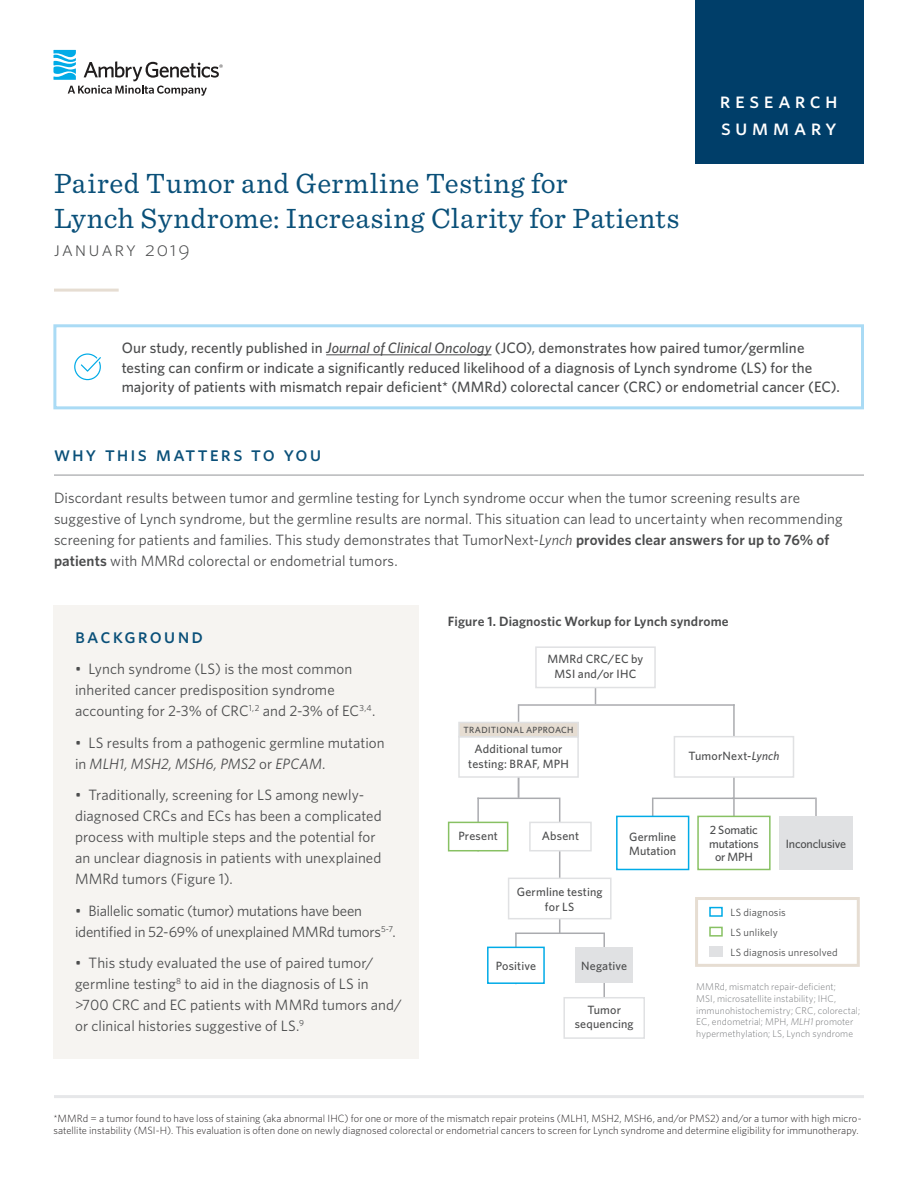
<style>
.page{position:relative;width:918px;height:1188px;background:#fff}
.page>*{position:absolute;margin:0;border:0;box-sizing:border-box;transform-origin:0 0}
.t1{font:29.25px/34.5px "Sentinel";letter-spacing:.015em;color:#0a5079}
.Titles{font:22.5px/27px "Whitney Medium SC";letter-spacing:.195em;color:#fff}
.t2{font:21px "Whitney Medium SC";letter-spacing:.1em;color:#0a5079}
.t3{font:21px "Whitney Light SC";letter-spacing:.1em;color:#4b4c4d}
.t4{font:15px/21px "Whitney";letter-spacing:.005em;color:#4b4c4d}
.t5{font:500 15px/19.5px "Whitney";letter-spacing:.005em;color:#4b4c4d}
.t6{font:15px/21px "Whitney";letter-spacing:-.015em;color:#4b4c4d}
.t7{font:600 13.5px "Whitney";letter-spacing:.01em;color:#4b4c4d}
.t8{font:500 12px/14.4px "Whitney";letter-spacing:.01em;color:#4b4c4d;text-align:center}
.t9{font:500 12px/13.5px "Whitney";letter-spacing:-.015em;color:#4b4c4d;text-align:center}
.t10{font:300 10.5px/12.6px "Whitney";letter-spacing:.005em;color:#231f20}
.t11{font:10.5px "Whitney";letter-spacing:.015em;color:#4b4c4d}
.t12{font:300 9.75px/11.7px "Whitney";letter-spacing:.005em;color:#76787b}
.t13{font:500 9px "Whitney";letter-spacing:.035em;color:#4b4c4d}
.s1{font-style:italic}
.s2{font-weight:600}
</style>
<div class="page">
<div style="left:695px;top:0;width:169px;height:164px;background:#003e69"></div>
<hr style="left:326px;top:354px;width:165px;height:1px;background:#4b4c4d">
<svg style="left:74px;top:353px;width:27px;height:27px"></svg>
<div style="left:53px;top:324px;width:811px;height:85px;border:3px solid #aadbf5"></div>
<hr style="left:54px;top:289px;width:65px;height:3px;background:#e6ddd2">
<svg style="left:53px;top:50px;width:170px;height:46px"></svg>
<hr style="left:54px;top:475px;width:810px;height:1px;background:#939598">
<div style="left:53px;top:605px;width:365px;height:453px;background:#f6f4f1"></div>
<hr style="left:559px;top:798px;width:1px;height:135px;background:#aaabaf">
<hr style="left:477px;top:798px;width:2px;height:53px;background:#aaabaf">
<hr style="left:477px;top:798px;width:82px;height:1px;background:#aaabaf">
<hr style="left:518px;top:704px;width:1px;height:94px;background:#aaabaf">
<hr style="left:515px;top:933px;width:2px;height:51px;background:#aaabaf">
<hr style="left:733px;top:704px;width:2px;height:114px;background:#aaabaf">
<hr style="left:815px;top:798px;width:2px;height:44px;background:#aaabaf">
<hr style="left:603px;top:934px;width:2px;height:69px;background:#aaabaf">
<hr style="left:595px;top:672px;width:1px;height:32px;background:#aaabaf">
<div style="left:535px;top:646px;width:121px;height:42px;background:#fff;border:2px solid #e0e1e3"></div>
<div style="left:458px;top:736px;width:121px;height:42px;background:#fff;border:2px solid #e0e1e3"></div>
<div style="left:674px;top:736px;width:120px;height:42px;background:#fff;border:2px solid #e0e1e3"></div>
<div style="left:459px;top:722px;width:119px;height:15px;background:#e6ddd2"></div>
<div style="left:458px;top:722px;width:121px;height:15px;border:2px solid #e0e1e3"></div>
<div style="left:508px;top:878px;width:104px;height:41px;background:#fff;border:2px solid #e0e1e3"></div>
<div style="left:563px;top:997px;width:82px;height:42px;background:#fff;border:2px solid #e0e1e3"></div>
<div style="left:448px;top:822px;width:60px;height:29px;background:#fff;border:2px solid #88c163"></div>
<div style="left:529px;top:822px;width:63px;height:29px;background:#fff;border:2px solid #e0e1e3"></div>
<div style="left:575px;top:947px;width:58px;height:36px;background:#e0e1e3"></div>
<div style="left:779px;top:816px;width:74px;height:54px;background:#e0e1e3"></div>
<div style="left:487px;top:947px;width:58px;height:37px;background:#fff;border:2px solid #00abe7"></div>
<div style="left:697px;top:816px;width:74px;height:54px;background:#fff;border:2px solid #88c163"></div>
<hr style="left:652px;top:798px;width:1px;height:50px;background:#aaabaf">
<div style="left:616px;top:816px;width:73px;height:54px;background:#fff;border:2px solid #00abe7"></div>
<hr style="left:519px;top:704px;width:216px;height:2px;background:#aaabaf">
<hr style="left:652px;top:798px;width:82px;height:1px;background:#aaabaf">
<hr style="left:732px;top:798px;width:84px;height:1px;background:#aaabaf">
<hr style="left:515px;top:933px;width:90px;height:1px;background:#aaabaf">
<div style="left:695px;top:897px;width:165px;height:70px;border:3px solid #e6ddd2"></div>
<svg style="left:709px;top:907px;width:14px;height:10px"></svg>
<div style="left:709px;top:927px;width:14px;height:10px;background:#fff;border:2px solid #88c163"></div>
<div style="left:709px;top:947px;width:14px;height:10px;background:#e0e1e3"></div>
<hr style="left:54px;top:1095px;width:810px;height:3px;background:#e6e7e9">
<p class="t1" style="left:54px;top:164px;width:627px">Paired Tumor and Germline Testing for<br>Lynch Syndrome: Increasing Clarity for Patients</p>
<p class="t3" style="left:54px;top:236px;width:137px">january 2019</p>
<p class="Titles" style="left:720px;top:87px;width:119px">research summary</p>
<p class="t5" style="left:122px;top:338px;width:720px">Our study, recently published in <span class="s1">Journal of Clinical Oncology</span> (JCO), demonstrates how paired tumor/germline testing can confirm or indicate a significantly reduced likelihood of a diagnosis of Lynch syndrome (LS) for the majority of patients with mismatch repair deficient* (MMRd) colorectal cancer (CRC) or endometrial cancer (EC).</p>
<p class="t2" style="left:54px;top:441px;width:269px">why this matters to you</p>
<p class="t4" style="left:54px;top:487px;width:790px">Discordant results between tumor and germline testing for Lynch syndrome occur when the tumor screening results are suggestive of Lynch syndrome, but the germline results are normal. This situation can lead to uncertainty when recommending screening for patients and families. This study demonstrates that TumorNext-<span class="s1">Lynch</span> <span class="s2">provides clear answers for up to 76% of patients</span> with MMRd colorectal or endometrial tumors.</p>
<p class="t2" style="left:75px;top:623px;width:129px">background</p>
<p class="t4" style="left:75px;top:658px;width:302px">• Lynch syndrome (LS) is the most common inherited cancer predisposition syndrome accounting for 2-3% of CRC<sup>1,2</sup> and 2-3% of EC<sup>3,4</sup>.</p>
<p class="t4" style="left:75px;top:732px;width:311px">• LS results from a pathogenic germline mutation in <span class="s1">MLH1, MSH2, MSH6, PMS2</span> or <span class="s1">EPCAM</span>.</p>
<p class="t4" style="left:75px;top:784px;width:308px">• Traditionally, screening for LS among newly&shy;diagnosed CRCs and ECs has been a complicated process with multiple steps and the potential for an unclear diagnosis in patients with unexplained MMRd tumors (Figure 1).</p>
<p class="t6" style="left:75px;top:900px;width:322px">• Biallelic somatic (tumor) mutations have been identified in 52-69% of unexplained MMRd tumors<sup>5-7</sup>.</p>
<p class="t4" style="left:75px;top:952px;width:328px">• This study evaluated the use of paired tumor/ germline testing<sup>8</sup> to aid in the diagnosis of LS in &gt;700 CRC and EC patients with MMRd tumors and/ or clinical histories suggestive of LS.<sup>9</sup></p>
<p class="t7" style="left:448px;top:612px;width:282px">Figure 1. Diagnostic Workup for Lynch syndrome</p>
<p class="t8" style="left:548px;top:652px;width:97px">MMRd CRC/EC by<br>MSI and/or IHC</p>
<p class="t13" style="left:463px;top:724px;width:112px">TRADITIONAL APPROACH</p>
<p class="t8" style="left:468px;top:742px;width:102px">Additional tumor testing: BRAF, MPH</p>
<p class="t8" style="left:689px;top:749px;width:92px">TumorNext-<span class="s1">Lynch</span></p>
<p class="t8" style="left:458px;top:828px;width:41px">Present</p>
<p class="t8" style="left:542px;top:828px;width:39px">Absent</p>
<p class="t8" style="left:629px;top:829px;width:49px;text-align:left">Germline<br>Mutation</p>
<p class="t9" style="left:709px;top:823px;width:51px">2 Somatic mutations or MPH</p>
<p class="t9" style="left:786px;top:837px;width:62px">Inconclusive</p>
<p class="t8" style="left:517px;top:885px;width:87px">Germline testing for LS</p>
<p class="t8" style="left:496px;top:959px;width:42px">Positive</p>
<p class="t8" style="left:581px;top:959px;width:47px">Negative</p>
<p class="t8" style="left:575px;top:1002px;width:60px">Tumor sequencing</p>
<p class="t11" style="left:730px;top:905px;width:57px">LS diagnosis</p>
<p class="t11" style="left:730px;top:925px;width:49px">LS unlikely</p>
<p class="t11" style="left:730px;top:945px;width:109px">LS diagnosis unresolved</p>
<p class="t12" style="left:696px;top:981px;width:165px">MMRd, mismatch repair-deficient;<br>MSI, microsatellite instability; IHC, immunohistochemistry; CRC, colorectal; EC, endometrial; MPH, <span class="s1">MLH1</span> promoter hypermethylation; LS, Lynch syndrome</p>
<p class="t10" style="left:53px;top:1112px;width:810px">*MMRd = a tumor found to have loss of staining (aka abnormal IHC) for one or more of the mismatch repair proteins (MLH1, MSH2, MSH6, and/or PMS2) and/or a tumor with high micro&shy;satellite instability (MSI-H). This evaluation is often done on newly diagnosed colorectal or endometrial cancers to screen for Lynch syndrome and determine eligibility for immunotherapy.</p>
</div>
